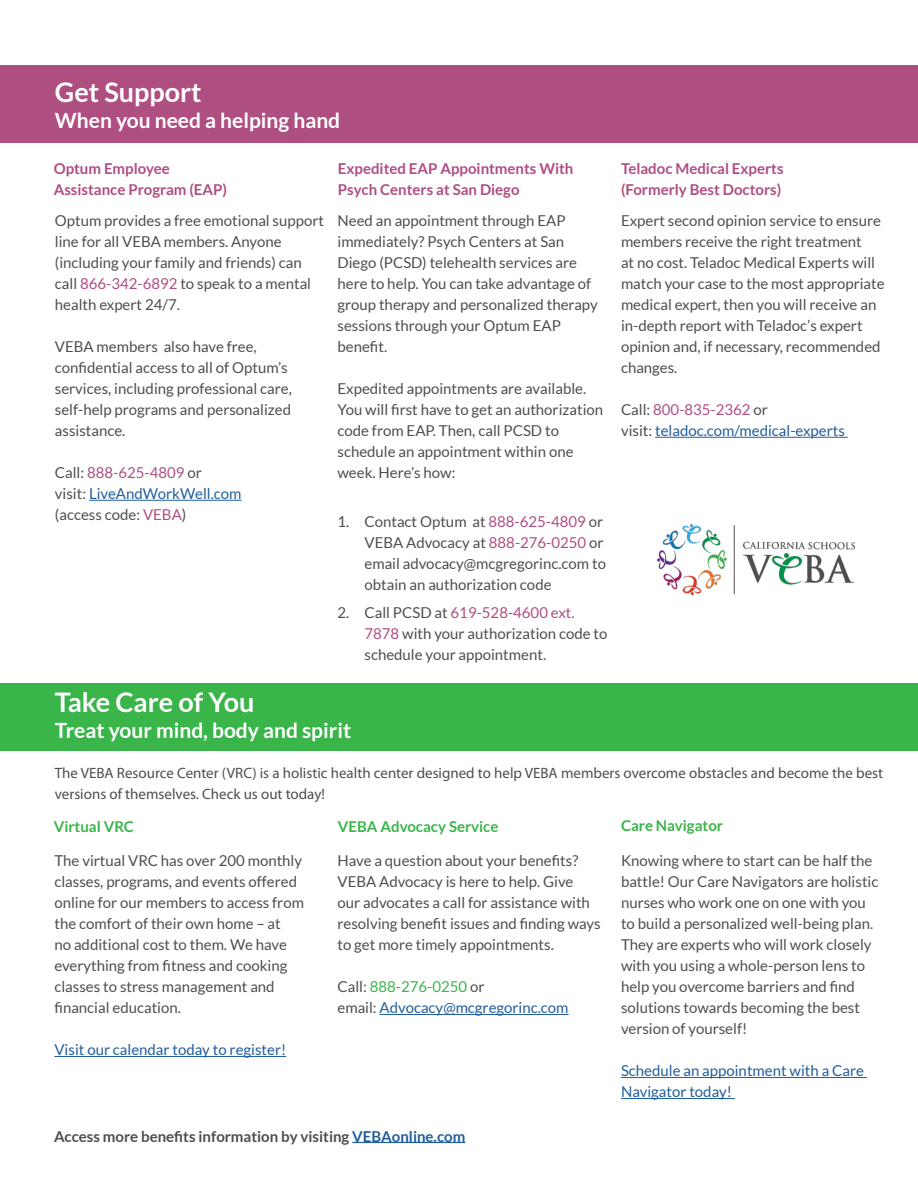
<style>
.page{position:relative;width:918px;height:1188px;background:#fff}
.page>*{position:absolute;margin:0;border:0;box-sizing:border-box;transform-origin:0 0}
.t1{font:700 27px "Lato";color:#fff}
.t2{font:700 21px "Lato";color:#fff}
.t3{font:15px/21px "Lato";color:#4f4e4e}
.t4{font:15px/21px "Lato";color:#215e9e}
.t5{font:15px/21px "Myriad Pro";color:#4f4e4e}
.t6{font:700 15px/21px "Lato";color:#af4e81}
.t7{font:700 15px "Lato";color:#4f4e4e}
.t8{font:700 15px "Lato";color:#39b54a}
.s1{color:#af4e81}
.s2{color:#215e9e}
.s3{color:#4f4e4e}
.s4{color:#39b54a}
</style>
<div class="page">
<hr style="left:380px;top:1014px;width:189px;height:1px;background:#215e9e">
<hr style="left:54px;top:1056px;width:232px;height:1px;background:#215e9e">
<hr style="left:655px;top:437px;width:193px;height:1px;background:#215e9e">
<hr style="left:89px;top:500px;width:153px;height:1px;background:#215e9e">
<hr style="left:621px;top:1077px;width:246px;height:1px;background:#215e9e">
<hr style="left:621px;top:1098px;width:114px;height:1px;background:#215e9e">
<div style="left:0;top:65px;width:918px;height:78px;background:#af4e81"></div>
<div style="left:0;top:684px;width:918px;height:67px;background:#39b54a"></div>
<img style="left:658px;top:525px;width:196px;height:69px">
<hr style="left:352px;top:1142px;width:113px;height:1px;background:#215e9e">
<h1 class="t1" style="left:55px;top:76px;width:148px">Get Support</h1>
<h2 class="t2" style="left:55px;top:108px;width:287px">When you need a helping hand</h2>
<p class="t6" style="left:54px;top:158px;width:175px">Optum Employee<br>Assistance Program (EAP)</p>
<p class="t3" style="left:55px;top:210px;width:271px">Optum provides a free emotional support line for all VEBA members. Anyone (including your family and friends) can call <span class="s1">866-342-6892</span> to speak to a mental health expert 24/7.</p>
<p class="t3" style="left:55px;top:336px;width:239px">VEBA members also have free, confidential access to all of Optum’s services, including professional care, self-help programs and personalized assistance.</p>
<p class="t3" style="left:55px;top:462px;width:188px">Call: <span class="s1">888-625-4809</span> or<br>visit: <span class="s2">LiveAndWorkWell.com </span>(access code: <span class="s1">VEBA</span>)</p>
<h1 class="t1" style="left:55px;top:687px;width:201px">Take Care of You</h1>
<p class="t6" style="left:338px;top:158px;width:237px">Expedited EAP Appointments With<br>Psych Centers at San Diego</p>
<p class="t3" style="left:338px;top:210px;width:262px">Need an appointment through EAP immediately? Psych Centers at San<br>Diego (PCSD) telehealth services are here to help. You can take advantage of group therapy and personalized therapy sessions through your Optum EAP benefit.</p>
<p class="t3" style="left:338px;top:378px;width:267px">Expedited appointments are available.<br>You will first have to get an authorization code from EAP. Then, call PCSD to schedule an appointment within one week. Here’s how:</p>
<p class="t3" style="left:364px;top:511px;width:243px;text-indent:-27px">1. Contact Optum at <span class="s1">888-625-4809</span> or VEBA Advocacy at <span class="s1">888-276-0250</span> or email advocacy@mcgregorinc.com to obtain an authorization code</p>
<p class="t3" style="left:364px;top:602px;width:245px;text-indent:-27px">2. Call PCSD at <span class="s1">619-528-4600 ext.<br>7878</span> with your authorization code to schedule your appointment.</p>
<h2 class="t2" style="left:55px;top:719px;width:298px">Treat your mind, body and spirit</h2>
<p class="t6" style="left:621px;top:158px;width:164px">Teladoc Medical Experts (Formerly Best Doctors)</p>
<p class="t3" style="left:621px;top:210px;width:265px">Expert second opinion service to ensure members receive the right treatment<br>at no cost. Teladoc Medical Experts will match your case to the most appropriate medical expert, then you will receive an in-depth report with Teladoc’s expert opinion and, if necessary, recommended changes.</p>
<p class="t4" style="left:621px;top:399px;width:225px"><span class="s3">Call:</span> <span class="s1">800-835-2362</span> <span class="s3">or<br>visit:</span> teladoc.com/medical-experts</p>
<p class="t5" style="left:55px;top:762px;width:830px">The VEBA Resource Center (VRC) is a holistic health center designed to help VEBA members overcome obstacles and become the best versions of themselves. Check us out today!</p>
<p class="t8" style="left:54px;top:818px;width:82px">Virtual VRC</p>
<p class="t8" style="left:338px;top:818px;width:162px">VEBA Advocacy Service</p>
<p class="t8" style="left:621px;top:817px;width:103px">Care Navigator</p>
<p class="t3" style="left:54px;top:850px;width:251px">The virtual VRC has over 200 monthly classes, programs, and events offered online for our members to access from the comfort of their own home – at<br>no additional cost to them. We have everything from fitness and cooking classes to stress management and financial education.</p>
<p class="t4" style="left:54px;top:1039px;width:233px">Visit our calendar today to register!</p>
<p class="t3" style="left:338px;top:850px;width:265px">Have a question about your benefits?<br>VEBA Advocacy is here to help. Give<br>our advocates a call for assistance with resolving benefit issues and finding ways to get more timely appointments.</p>
<p class="t4" style="left:338px;top:976px;width:233px"><span class="s3">Call:</span> <span class="s4">888-276-0250</span> <span class="s3">or<br>email:</span> Advocacy@mcgregorinc.com</p>
<p class="t3" style="left:621px;top:850px;width:259px">Knowing where to start can be half the battle! Our Care Navigators are holistic nurses who work one on one with you to build a personalized well-being plan.<br>They are experts who will work closely with you using a whole-person lens to help you overcome barriers and find solutions towards becoming the best version of yourself!</p>
<p class="t4" style="left:621px;top:1060px;width:245px">Schedule an appointment with a Care<br>Navigator today!</p>
<p class="t7" style="left:54px;top:1128px;width:413px">Access more benefits information by visiting <span class="s2">VEBAonline.com</span></p>
</div>
